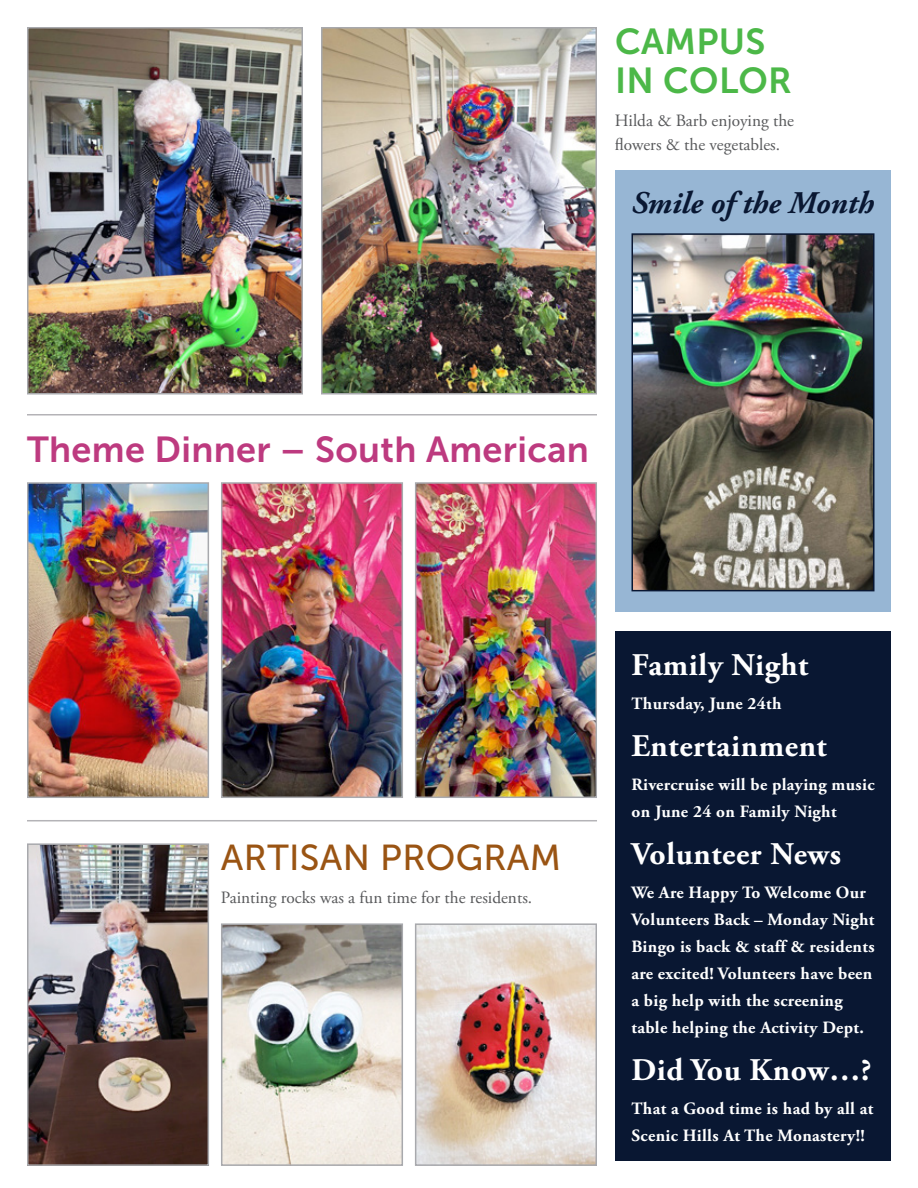
<style>
.page{position:relative;width:918px;height:1188px;background:#fff}
.page>*{position:absolute;margin:0;border:0;box-sizing:border-box;transform-origin:0 0}
.t1{font:36px "Museo Sans 700";letter-spacing:.01em;color:#bd3a7f}
.t2{font:36px "Museo Sans 500";letter-spacing:.01em;color:#9a5413}
.t3{font:36px/39px "Museo Sans 700";letter-spacing:.01em;color:#4cb848}
.Sidebar_Title_White{font:700 31.5px "Adobe Garamond Pro";letter-spacing:.02em;color:#fff}
.Sidebar_Title_White-2{font:italic 700 31.5px "Adobe Garamond Pro";color:#091732}
.Side_bar_article_3{font:700 17.25px/27px "Adobe Garamond Pro";letter-spacing:.02em;color:#fff}
.t4{font:17.25px/24px "Adobe Garamond Pro";color:#57585a}
</style>
<div class="page">
<img style="left:30px;top:30px;width:270px;height:361px">
<div style="left:27px;top:27px;width:276px;height:367px;border:2px solid #a8a9ad"></div>
<img style="left:30px;top:846px;width:176px;height:317px">
<div style="left:27px;top:843px;width:182px;height:323px;border:2px solid #a8a9ad"></div>
<img style="left:224px;top:926px;width:176px;height:237px">
<div style="left:221px;top:923px;width:182px;height:243px;border:2px solid #a8a9ad"></div>
<img style="left:224px;top:485px;width:176px;height:310px">
<div style="left:221px;top:482px;width:182px;height:316px;border:2px solid #a8a9ad"></div>
<img style="left:30px;top:485px;width:176px;height:310px">
<div style="left:27px;top:482px;width:182px;height:316px;border:2px solid #a8a9ad"></div>
<img style="left:418px;top:926px;width:176px;height:237px">
<div style="left:415px;top:923px;width:182px;height:243px;border:2px solid #a8a9ad"></div>
<img style="left:418px;top:485px;width:176px;height:310px">
<div style="left:415px;top:482px;width:182px;height:316px;border:2px solid #a8a9ad"></div>
<img style="left:324px;top:30px;width:270px;height:361px">
<div style="left:321px;top:27px;width:276px;height:367px;border:2px solid #a8a9ad"></div>
<hr style="left:27px;top:414px;width:570px;height:2px;background:#b4b3b7">
<hr style="left:27px;top:820px;width:570px;height:1px;background:#b4b3b7">
<div style="left:615px;top:170px;width:276px;height:442px;background:#97b6d4"></div>
<div style="left:615px;top:632px;width:276px;height:529px;background:#091732"></div>
<img style="left:635px;top:236px;width:237px;height:352px">
<div style="left:632px;top:233px;width:243px;height:358px;border:2px solid #091732"></div>
<p class="t3" style="left:615px;top:22px;width:178px">CAMPUS<br>IN COLOR</p>
<p class="t4" style="left:615px;top:109px;width:181px">Hilda &amp; Barb enjoying the flowers &amp; the vegetables.</p>
<p class="Sidebar_Title_White-2" style="left:632px;top:185px;width:244px">Smile of the Month</p>
<p class="t1" style="left:27px;top:430px;width:563px">Theme Dinner – South American</p>
<p class="t2" style="left:221px;top:838px;width:342px">ARTISAN PROGRAM</p>
<p class="t4" style="left:221px;top:886px;width:313px">Painting rocks was a fun time for the residents.</p>
<p class="Sidebar_Title_White" style="left:632px;top:647px;width:178px">Family Night</p>
<p class="Side_bar_article_3" style="left:632px;top:690px;width:152px">Thursday, June 24th</p>
<p class="Sidebar_Title_White" style="left:632px;top:728px;width:197px">Entertainment</p>
<p class="Side_bar_article_3" style="left:632px;top:771px;width:245px">Rivercruise will be playing music on June 24 on Family Night</p>
<p class="Sidebar_Title_White" style="left:632px;top:836px;width:211px">Volunteer News</p>
<p class="Side_bar_article_3" style="left:632px;top:879px;width:245px">We Are Happy To Welcome Our<br>Volunteers Back – Monday Night<br>Bingo is back &amp; staff &amp; residents are excited! Volunteers have been a big help with the screening table helping the Activity Dept.</p>
<p class="Sidebar_Title_White" style="left:632px;top:1052px;width:242px">Did You Know…?</p>
<p class="Side_bar_article_3" style="left:632px;top:1095px;width:243px">That a Good time is had by all at<br>Scenic Hills At The Monastery!!</p>
</div>
